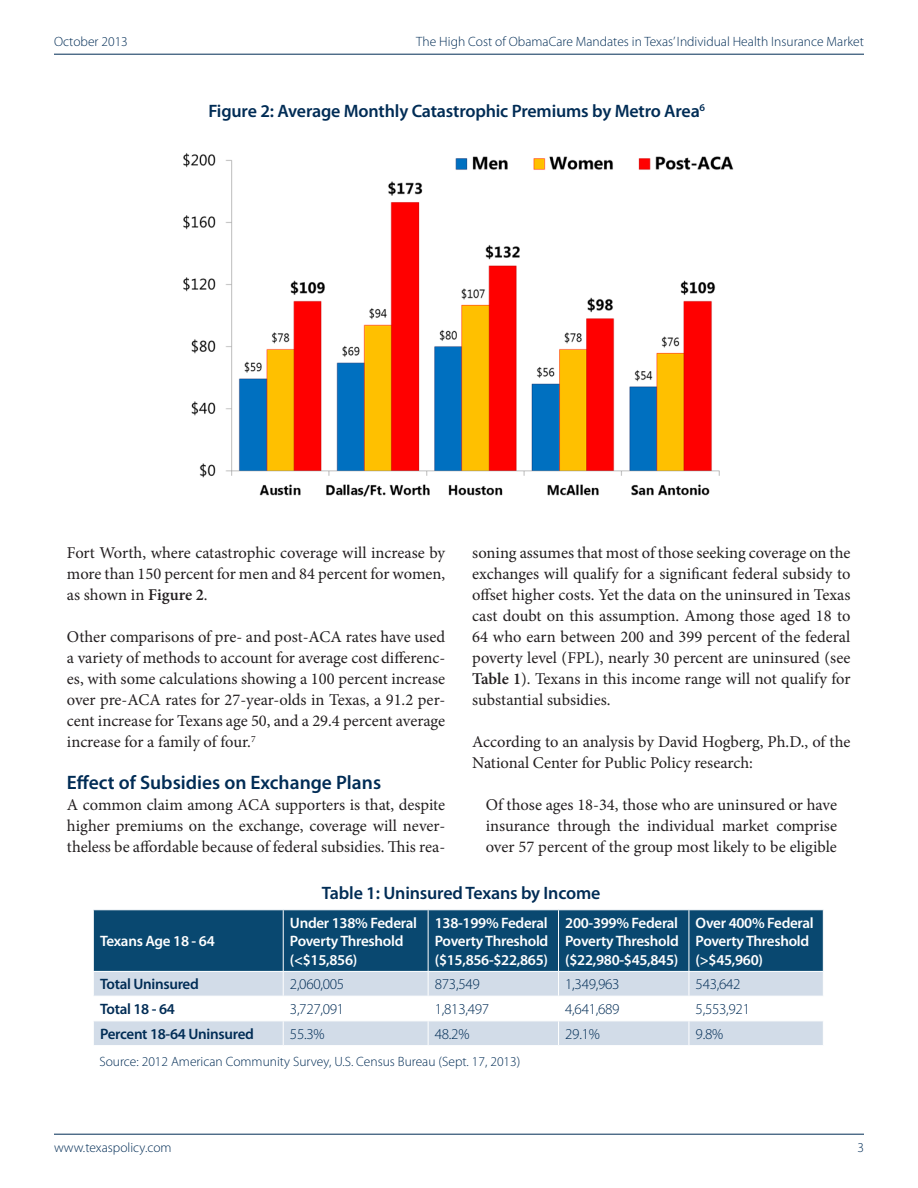
<style>
.page{position:relative;width:918px;height:1188px;background:#fff}
.page>*{position:absolute;margin:0;border:0;box-sizing:border-box;transform-origin:0 0}
.t1{font:600 19.5px "Myriad Pro";color:#002c55}
.t2{font:600 18px "Myriad Pro";letter-spacing:-.01em;color:#002c55}
.t3{font:16.5px/21px "Minion Pro";letter-spacing:-.005em;color:#231f20;text-align:justify}
.t4{font:600 15.15px/18.5px "Myriad Pro";letter-spacing:-.02em;color:#fff}
.t5{font:300 15.15px "Myriad Pro";letter-spacing:-.02em;color:#002c55}
.t6{font:600 15.15px "Myriad Pro";letter-spacing:-.02em;color:#002c55}
.t7{font:300 13.5px "Myriad Pro";color:#002c55}
.s1{font-weight:600}
</style>
<div class="page">
<hr style="left:54px;top:54px;width:810px;height:1px;background:#002c55">
<hr style="left:54px;top:1134px;width:810px;height:1px;background:#002c55">
<div style="left:94px;top:910px;width:729px;height:61px;background:#094870"></div>
<svg style="left:94px;top:972px;width:729px;height:73px;fill:#d2dce8"></svg>
<hr style="left:283px;top:910px;width:1px;height:61px;background:#fff">
<hr style="left:428px;top:910px;width:1px;height:61px;background:#fff">
<hr style="left:558px;top:910px;width:1px;height:61px;background:#fff">
<hr style="left:689px;top:910px;width:1px;height:61px;background:#fff">
<hr style="left:93px;top:996px;width:190px;height:1px;background:#fff">
<hr style="left:283px;top:996px;width:145px;height:1px;background:#fff">
<hr style="left:428px;top:996px;width:131px;height:1px;background:#fff">
<hr style="left:559px;top:996px;width:130px;height:1px;background:#fff">
<hr style="left:689px;top:996px;width:135px;height:1px;background:#fff">
<hr style="left:93px;top:1020px;width:190px;height:1px;background:#fff">
<hr style="left:283px;top:1020px;width:145px;height:1px;background:#fff">
<svg style="left:283px;top:972px;width:1px;height:73px"></svg>
<hr style="left:428px;top:1020px;width:131px;height:1px;background:#fff">
<svg style="left:428px;top:972px;width:1px;height:73px"></svg>
<hr style="left:559px;top:1020px;width:130px;height:1px;background:#fff">
<svg style="left:558px;top:972px;width:1px;height:73px"></svg>
<hr style="left:689px;top:1020px;width:135px;height:1px;background:#fff">
<svg style="left:689px;top:972px;width:1px;height:73px"></svg>
<img style="left:183px;top:153px;width:551px;height:344px">
<p class="t7" style="left:54px;top:34px;width:75px">October 2013</p>
<p class="t7" style="left:416px;top:34px;width:449px">The High Cost of ObamaCare Mandates in Texas’ Individual Health Insurance Market</p>
<p class="t2" style="left:208px;top:100px;width:498px">Figure 2: Average Monthly Catastrophic Premiums by Metro Area<sup>6</sup></p>
<p class="t3" style="left:67px;top:542px;width:380px">Fort Worth, where catastrophic coverage will increase by more than 150 percent for men and 84 percent for women, as shown in <span class="s1">Figure 2</span>.</p>
<p class="t3" style="left:67px;top:626px;width:380px">Other comparisons of pre- and post-ACA rates have used a variety of methods to account for average cost differenc&shy;es, with some calculations showing a 100 percent increase over pre-ACA rates for 27-year-olds in Texas, a 91.2 per&shy;cent increase for Texans age 50, and a 29.4 percent average increase for a family of four.<sup>7</sup></p>
<p class="t1" style="left:67px;top:770px;width:316px">Effect of Subsidies on Exchange Plans</p>
<p class="t3" style="left:67px;top:794px;width:380px">A common claim among ACA supporters is that, despite higher premiums on the exchange, coverage will never&shy;theless be affordable because of federal subsidies. This rea-</p>
<p class="t3" style="left:472px;top:542px;width:380px">soning assumes that most of those seeking coverage on the exchanges will qualify for a significant federal subsidy to offset higher costs. Yet the data on the uninsured in Texas cast doubt on this assumption. Among those aged 18 to 64 who earn between 200 and 399 percent of the federal poverty level (FPL), nearly 30 percent are uninsured (see <span class="s1">Table 1</span>). Texans in this income range will not qualify for substantial subsidies.</p>
<p class="t3" style="left:472px;top:731px;width:380px">According to an analysis by David Hogberg, Ph.D., of the<br>National Center for Public Policy research:</p>
<p class="t3" style="left:486px;top:794px;width:353px">Of those ages 18-34, those who are uninsured or have insurance through the individual market comprise over 57 percent of the group most likely to be eligible</p>
<p class="t4" style="left:100px;top:932px;width:116px">Texans Age 18 - 64</p>
<p class="t2" style="left:322px;top:882px;width:280px">Table 1: Uninsured Texans by Income</p>
<p class="t4" style="left:290px;top:913px;width:129px">Under 138% Federal<br>Poverty Threshold (&lt;$15,856)</p>
<p class="t4" style="left:435px;top:913px;width:115px;text-align:justify">138-199% Federal Poverty Threshold ($15,856-$22,865)</p>
<p class="t4" style="left:565px;top:913px;width:115px;text-align:justify">200-399% Federal Poverty Threshold ($22,980-$45,845)</p>
<p class="t4" style="left:696px;top:913px;width:120px">Over 400% Federal<br>Poverty Threshold (&gt;$45,960)</p>
<p class="t6" style="left:100px;top:975px;width:100px">Total Uninsured</p>
<p class="t5" style="left:290px;top:975px;width:56px">2,060,005</p>
<p class="t5" style="left:435px;top:975px;width:47px">873,549</p>
<p class="t5" style="left:565px;top:975px;width:56px">1,349,963</p>
<p class="t5" style="left:696px;top:975px;width:47px">543,642</p>
<p class="t6" style="left:100px;top:999px;width:76px">Total 18 - 64</p>
<p class="t5" style="left:290px;top:1000px;width:56px">3,727,091</p>
<p class="t5" style="left:435px;top:1000px;width:56px">1,813,497</p>
<p class="t5" style="left:565px;top:1000px;width:56px">4,641,689</p>
<p class="t5" style="left:696px;top:1000px;width:56px">5,553,921</p>
<p class="t6" style="left:100px;top:1024px;width:155px">Percent 18-64 Uninsured</p>
<p class="t5" style="left:290px;top:1025px;width:36px">55.3%</p>
<p class="t5" style="left:435px;top:1025px;width:36px">48.2%</p>
<p class="t5" style="left:565px;top:1025px;width:36px">29.1%</p>
<p class="t5" style="left:696px;top:1025px;width:29px">9.8%</p>
<p class="t7" style="left:99px;top:1054px;width:422px">Source: 2012 American Community Survey, U.S. Census Bureau (Sept. 17, 2013)</p>
<p class="t7" style="left:54px;top:1139px;width:119px">www.texaspolicy.com</p>
<p class="t7" style="left:857px;top:1139px;width:8px">3</p>
</div>
